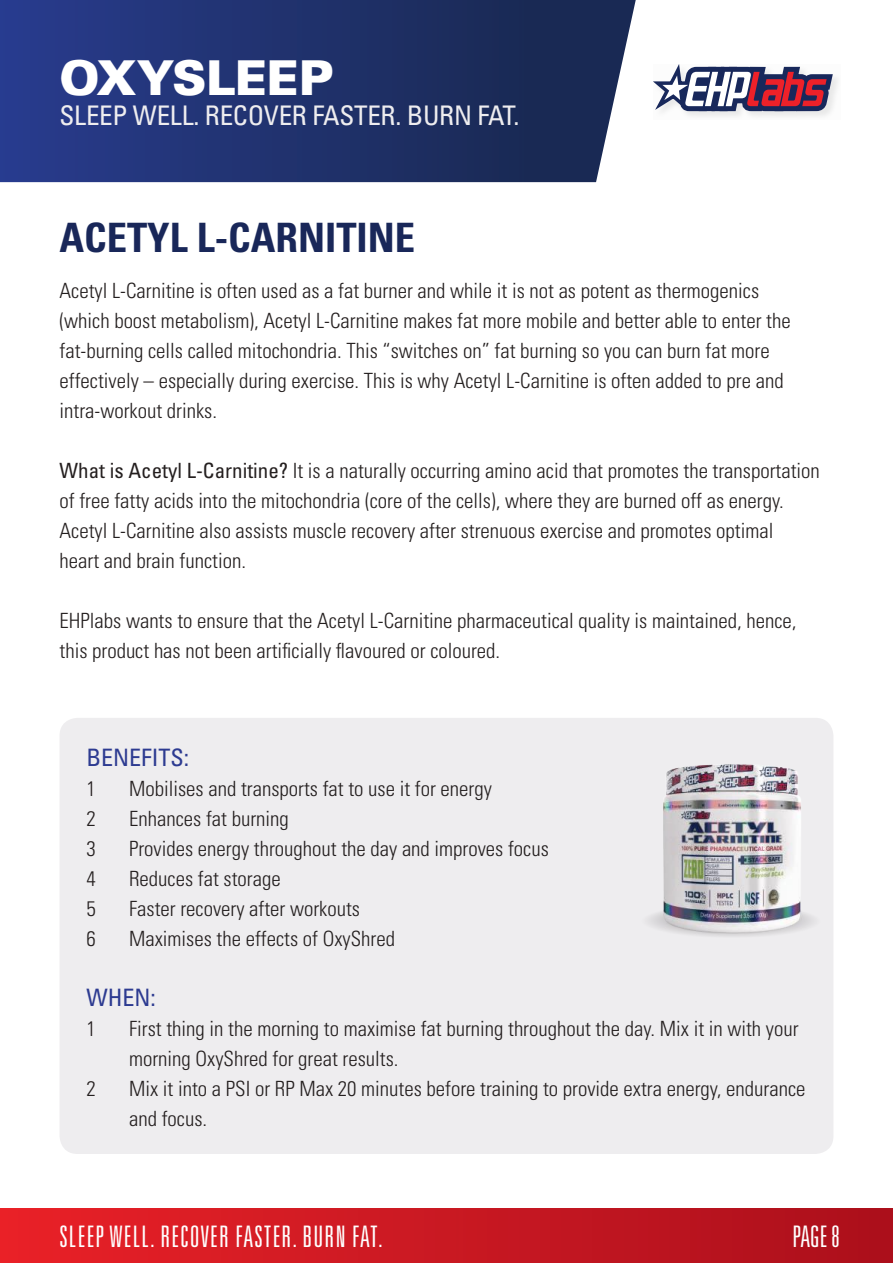
<style>
.page{position:relative;width:893px;height:1263px;background:#fff}
.page>*{position:absolute;margin:0;border:0;box-sizing:border-box;transform-origin:0 0}
.t1{font:900 47.85px "Univers";letter-spacing:-.01em;color:#fff}
.t2{font:700 condensed 40.5px "Univers";color:#192759}
.t3{font:300 ultra-condensed 29.7px "Univers";letter-spacing:.04em;color:#fff}
.t4{font:condensed 27px "Univers";letter-spacing:-.01em;color:#eeedef}
.t5{font:condensed 24px "Univers";color:#2d3b91}
.t6{font:300 condensed 21px/30px "Univers";color:#241f1f}
.s1{font-weight:400}
</style>
<div class="page">
<svg style="left:0;top:0;width:636px;height:182px;background:#263771"></svg>
<div style="left:0;top:1209px;width:893px;height:54px;background:linear-gradient(to right,#e92128,#ab0f1c)"></div>
<svg style="left:661px;top:77px;width:177px;height:40px"></svg>
<svg style="left:653px;top:64px;width:180px;height:47px"></svg>
<div style="left:60px;top:718px;width:773px;height:436px;background:#eeedef;border-radius:18px"></div>
<img style="left:648px;top:764px;width:166px;height:172px">
<h1 class="t1" style="left:60px;top:46px;width:275px">OXYSLEEP</h1>
<p class="t4" style="left:60px;top:98px;width:461px">SLEEP WELL. RECOVER FASTER. BURN FAT.</p>
<h2 class="t2" style="left:60px;top:213px;width:357px">ACETYL L-CARNITINE</h2>
<p class="t6" style="left:60px;top:276px;width:733px">Acetyl L-Carnitine is often used as a fat burner and while it is not as potent as thermogenics (which boost metabolism), Acetyl L-Carnitine makes fat more mobile and better able to enter the fat-burning cells called mitochondria. This “switches on” fat burning so you can burn fat more effectively – especially during exercise. This is why Acetyl L-Carnitine is often added to pre and intra-workout drinks.</p>
<p class="t6" style="left:60px;top:456px;width:762px"><span class="s1">What is Acetyl L-Carnitine?</span> It is a naturally occurring amino acid that promotes the transportation of free fatty acids into the mitochondria (core of the cells), where they are burned off as energy.<br>Acetyl L-Carnitine also assists muscle recovery after strenuous exercise and promotes optimal<br>heart and brain function.</p>
<p class="t6" style="left:60px;top:606px;width:738px">EHPlabs wants to ensure that the Acetyl L-Carnitine pharmaceutical quality is maintained, hence, this product has not been artificially flavoured or coloured.</p>
<p class="t5" style="left:87px;top:742px;width:104px">BENEFITS:</p>
<p class="t6" style="left:87px;top:773px;width:11px">1</p>
<p class="t6" style="left:129px;top:773px;width:364px">Mobilises and transports fat to use it for energy</p>
<p class="t6" style="left:87px;top:803px;width:11px">2</p>
<p class="t6" style="left:129px;top:803px;width:161px">Enhances fat burning</p>
<p class="t6" style="left:87px;top:833px;width:11px">3</p>
<p class="t6" style="left:129px;top:833px;width:421px">Provides energy throughout the day and improves focus</p>
<p class="t6" style="left:87px;top:863px;width:11px">4</p>
<p class="t6" style="left:129px;top:863px;width:153px">Reduces fat storage</p>
<p class="t6" style="left:87px;top:893px;width:11px">5</p>
<p class="t6" style="left:129px;top:893px;width:232px">Faster recovery after workouts</p>
<p class="t6" style="left:87px;top:923px;width:11px">6</p>
<p class="t6" style="left:129px;top:923px;width:267px">Maximises the effects of OxyShred</p>
<p class="t5" style="left:87px;top:982px;width:71px">WHEN:</p>
<p class="t6" style="left:87px;top:1013px;width:11px">1</p>
<p class="t6" style="left:129px;top:1013px;width:671px">First thing in the morning to maximise fat burning throughout the day. Mix it in with your morning OxyShred for great results.</p>
<p class="t6" style="left:87px;top:1073px;width:11px">2</p>
<p class="t6" style="left:129px;top:1073px;width:678px">Mix it into a PSI or RP Max 20 minutes before training to provide extra energy, endurance and focus.</p>
<h3 class="t3" style="left:60px;top:1221px;width:324px">SLEEP WELL. RECOVER FASTER. BURN FAT.</h3>
<h3 class="t3" style="left:793px;top:1221px;width:49px">PAGE 8</h3>
</div>
